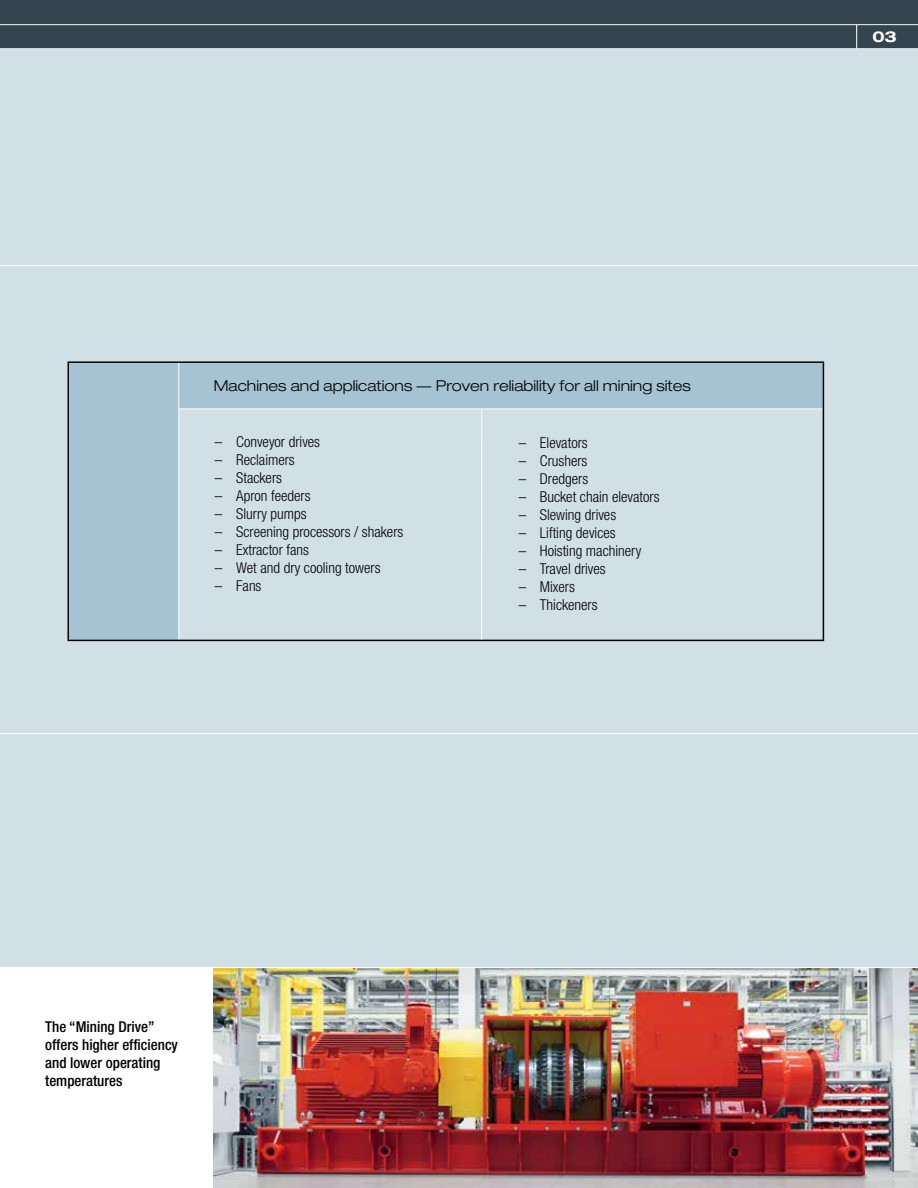
<style>
.page{position:relative;width:918px;height:1188px;background:#fff}
.page>*{position:absolute;margin:0;border:0;box-sizing:border-box;transform-origin:0 0}
.t1{font:300 condensed 15px "Helvetica Neue LT Pro";color:#000}
.t2{font:500 condensed 15px/18px "Helvetica Neue LT Pro";color:#000}
.t3{font:300 expanded 15px "Helvetica Neue LT Pro";color:#000}
.t4{font:700 expanded 15px "Helvetica Neue LT Pro";color:#fff}
</style>
<div class="page">
<div style="left:0;top:30px;width:918px;height:1158px;background:#d1dfe7"></div>
<div style="left:0;top:0;width:918px;height:49px;background:#34454f"></div>
<hr style="left:0;top:24px;width:918px;height:1px;background:#fff">
<hr style="left:0;top:48px;width:918px;height:1px;background:#fff">
<svg style="left:856px;top:25px;width:1px;height:24px"></svg>
<img style="left:213px;top:968px;width:705px;height:220px">
<div style="left:0;top:968px;width:213px;height:220px;background:#fff"></div>
<hr style="left:0;top:733px;width:918px;height:1px;background:#fff">
<svg style="left:67px;top:361px;width:758px;height:281px"></svg>
<hr style="left:481px;top:410px;width:1px;height:230px;background:#fff">
<hr style="left:0;top:265px;width:918px;height:1px;background:#fff">
<hr style="left:0;top:967px;width:918px;height:1px;background:#fff">
<p class="t3" style="left:214px;top:376px;width:479px">Machines and applications — Proven reliability for all mining sites</p>
<p class="t1" style="left:215px;top:433px;width:107px">– Conveyor drives</p>
<p class="t1" style="left:215px;top:451px;width:81px">– Reclaimers</p>
<p class="t1" style="left:215px;top:469px;width:69px">– Stackers</p>
<p class="t1" style="left:215px;top:487px;width:97px">– Apron feeders</p>
<p class="t1" style="left:215px;top:505px;width:93px">– Slurry pumps</p>
<p class="t1" style="left:215px;top:523px;width:190px">– Screening processors / shakers</p>
<p class="t1" style="left:215px;top:541px;width:96px">– Extractor fans</p>
<p class="t1" style="left:215px;top:559px;width:167px">– Wet and dry cooling towers</p>
<p class="t1" style="left:215px;top:577px;width:48px">– Fans</p>
<p class="t1" style="left:519px;top:434px;width:71px">– Elevators</p>
<p class="t1" style="left:519px;top:452px;width:70px">– Crushers</p>
<p class="t1" style="left:519px;top:470px;width:71px">– Dredgers</p>
<p class="t1" style="left:519px;top:488px;width:142px">– Bucket chain elevators</p>
<p class="t1" style="left:519px;top:506px;width:99px">– Slewing drives</p>
<p class="t1" style="left:519px;top:524px;width:99px">– Lifting devices</p>
<p class="t1" style="left:519px;top:542px;width:124px">– Hoisting machinery</p>
<p class="t1" style="left:519px;top:560px;width:89px">– Travel drives</p>
<p class="t1" style="left:519px;top:578px;width:58px">– Mixers</p>
<p class="t1" style="left:519px;top:596px;width:80px">– Thickeners</p>
<p class="t2" style="left:45px;top:1017px;width:134px">The “Mining Drive” offers higher efficiency and lower operating temperatures</p>
<p class="t4" style="left:872px;top:27px;width:26px">03</p>
</div>
